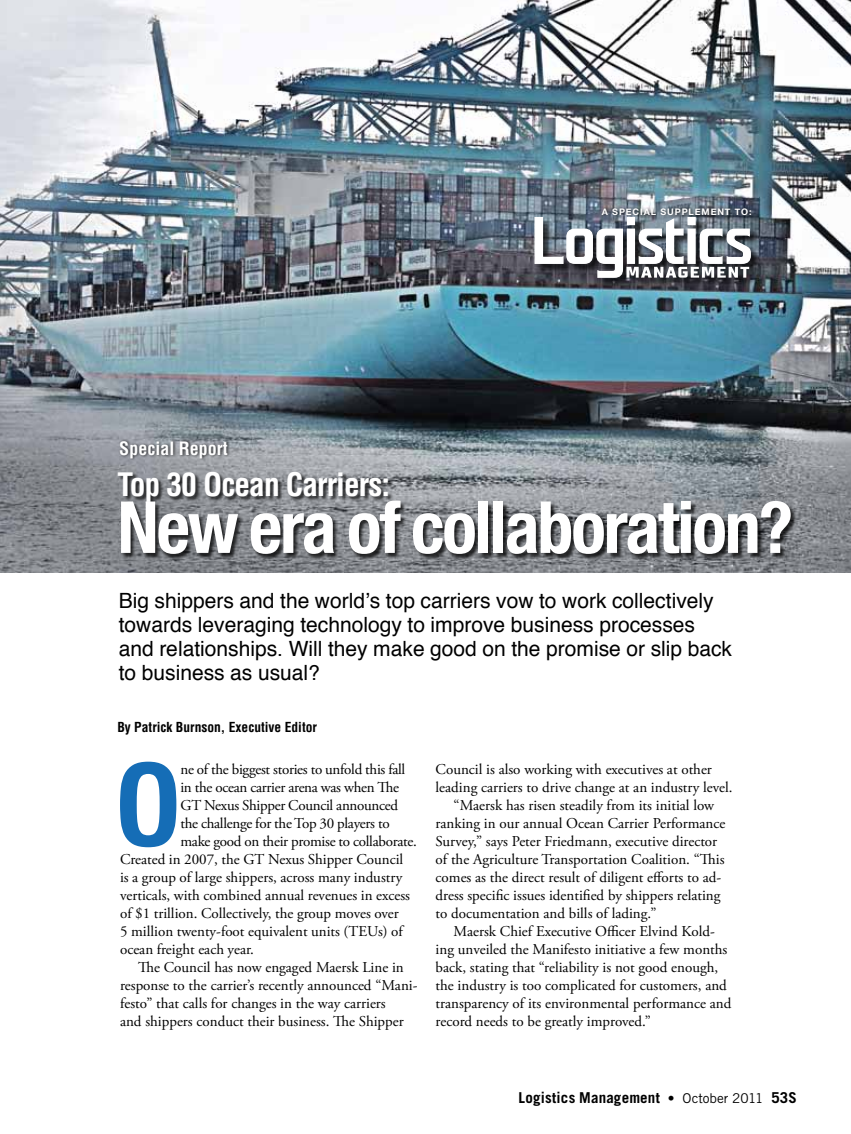
<style>
.page{position:relative;width:851px;height:1134px;background:#fff}
.page>*{position:absolute;margin:0;border:0;box-sizing:border-box;transform-origin:0 0}
.t1{font:700 condensed 115.8px "Helvetica Neue";color:#156db6}
.t2{font:700 condensed 72px "Helvetica Neue";letter-spacing:-.03em;color:#fff}
.t3{font:700 condensed 31.5px "Helvetica";letter-spacing:-.03em;color:#fff}
.t4{font:21px/24px "Helvetica";color:#000}
.t5{font:700 condensed 18px "Helvetica";color:#fff}
.t6{font:15px "Adobe Garamond Pro";color:#000}
.t7{font:15px "Adobe Garamond Pro";letter-spacing:-.02em;color:#000}
.t8{font:700 15px "Trade Gothic";letter-spacing:.015em;color:#000}
.t9{font:700 condensed 13.5px "Helvetica";color:#000}
.t10{font:700 9px "Helvetica Neue";letter-spacing:.1em;color:#fff}
.s1{font-weight:400;font-size:13.5px}
</style>
<div class="page">
<img style="left:0;top:0;width:850px;height:573px">
<div style="left:600px;top:207px;width:154px;height:11px;background:#000;opacity:.75"></div>
<div style="left:534px;top:217px;width:227px;height:71px;background:#000;opacity:.75"></div>
<svg style="left:533px;top:217px;width:218px;height:62px"></svg>
<div style="left:118px;top:438px;width:113px;height:24px;background:#000;opacity:.75"></div>
<div style="left:119px;top:472px;width:677px;height:88px;background:#000;opacity:.75"></div>
<p class="t10" style="left:601px;top:206px;width:151px">A SPECIAL SUPPLEMENT TO:</p>
<p class="t5" style="left:119px;top:437px;width:110px">Special Report</p>
<h3 class="t3" style="left:117px;top:465px;width:274px">Top 30 Ocean Carriers:</h3>
<h2 class="t2" style="left:117px;top:484px;width:677px">New era of collaboration?</h2>
<h3 class="t4" style="left:119px;top:588px;width:615px">Big shippers and the world’s top carriers vow to work collectively towards leveraging technology to improve business processes and relationships. Will they make good on the promise or slip back to business as usual?</h3>
<p class="t9" style="left:117px;top:719px;width:201px">By Patrick Burnson, Executive Editor</p>
<h1 class="t1" style="left:116px;top:735px;width:66px">O</h1>
<p class="t7" style="left:180px;top:760px;width:226px">ne of the biggest stories to unfold this fall</p>
<p class="t7" style="left:180px;top:778px;width:220px">in the ocean carrier arena was when The</p>
<p class="t7" style="left:180px;top:796px;width:219px">GT Nexus Shipper Council announced</p>
<p class="t7" style="left:180px;top:814px;width:211px">the challenge for the Top 30 players to</p>
<p class="t7" style="left:180px;top:832px;width:238px">make good on their promise to collaborate.</p>
<p class="t6" style="left:120px;top:850px;width:285px">Created in 2007, the GT Nexus Shipper Council</p>
<p class="t6" style="left:120px;top:868px;width:284px">is a group of large shippers, across many industry</p>
<p class="t6" style="left:120px;top:886px;width:291px">verticals, with combined annual revenues in excess</p>
<p class="t6" style="left:120px;top:904px;width:280px">of $1 trillion. Collectively, the group moves over</p>
<p class="t6" style="left:120px;top:922px;width:284px">5 million twenty-foot equivalent units (TEUs) of</p>
<p class="t6" style="left:120px;top:940px;width:135px">ocean freight each year.</p>
<p class="t6" style="left:138px;top:958px;width:267px">The Council has now engaged Maersk Line in</p>
<p class="t6" style="left:120px;top:976px;width:299px">response to the carrier’s recently announced “Mani-</p>
<p class="t6" style="left:120px;top:994px;width:267px">festo” that calls for changes in the way carriers</p>
<p class="t6" style="left:120px;top:1012px;width:285px">and shippers conduct their business. The Shipper</p>
<p class="t6" style="left:435px;top:760px;width:278px">Council is also working with executives at other</p>
<p class="t6" style="left:435px;top:778px;width:298px">leading carriers to drive change at an industry level.</p>
<p class="t6" style="left:453px;top:796px;width:262px">“Maersk has risen steadily from its initial low</p>
<p class="t6" style="left:435px;top:814px;width:291px">ranking in our annual Ocean Carrier Performance</p>
<p class="t6" style="left:435px;top:832px;width:283px">Survey,” says Peter Friedmann, executive director</p>
<p class="t6" style="left:435px;top:850px;width:290px">of the Agriculture Transportation Coalition. “This</p>
<p class="t6" style="left:435px;top:868px;width:287px">comes as the direct result of diligent efforts to ad-</p>
<p class="t6" style="left:435px;top:886px;width:286px">dress specific issues identified by shippers relating</p>
<p class="t6" style="left:435px;top:904px;width:222px">to documentation and bills of lading.”</p>
<p class="t6" style="left:453px;top:922px;width:263px">Maersk Chief Executive Officer Elvind Kold-</p>
<p class="t6" style="left:435px;top:940px;width:293px">ing unveiled the Manifesto initiative a few months</p>
<p class="t6" style="left:435px;top:958px;width:284px">back, stating that “reliability is not good enough,</p>
<p class="t6" style="left:435px;top:976px;width:293px">the industry is too complicated for customers, and</p>
<p class="t6" style="left:435px;top:994px;width:297px">transparency of its environmental performance and</p>
<p class="t6" style="left:435px;top:1012px;width:217px">record needs to be greatly improved.”</p>
<p class="t8" style="left:518px;top:1088px;width:280px">Logistics Management <span class="s1">• October 2011</span> 53S</p>
</div>
